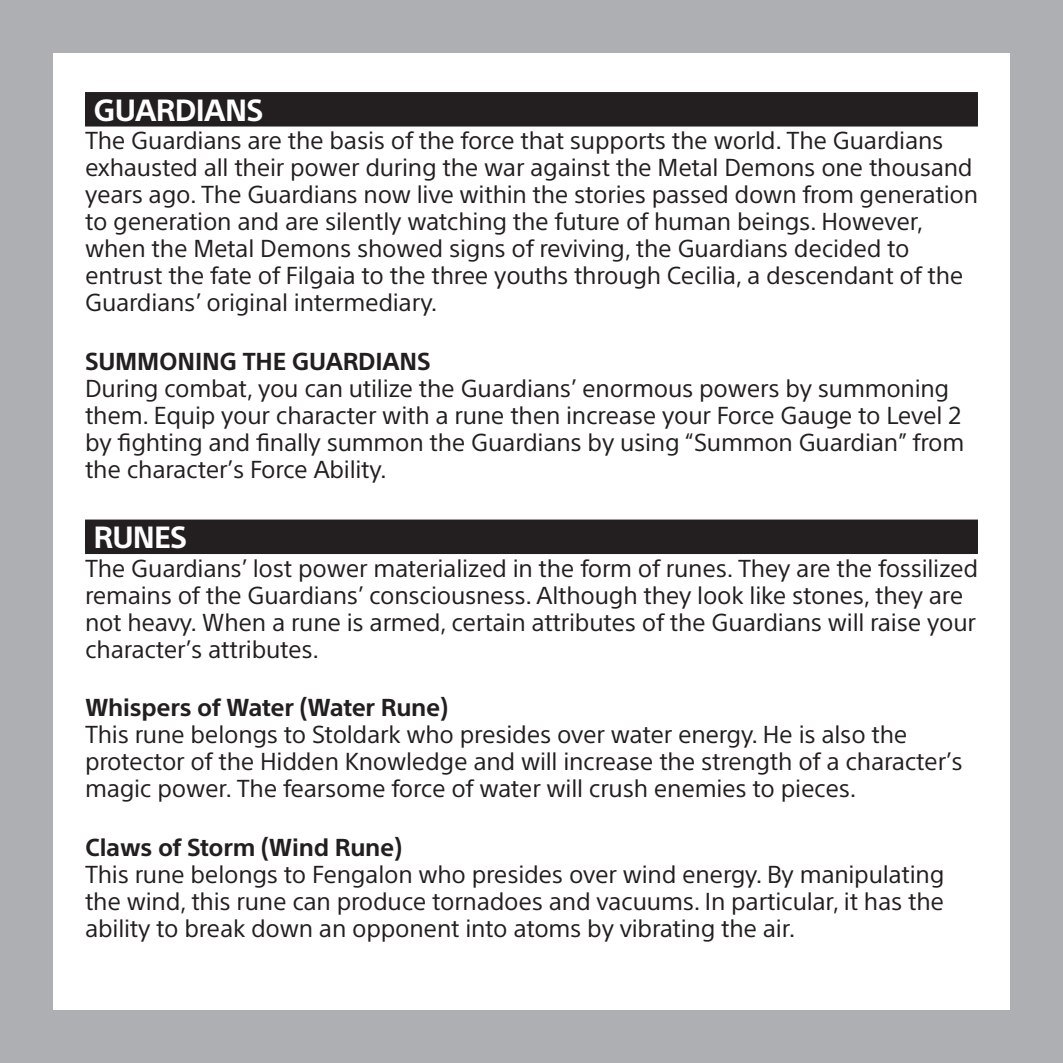
<style>
.page{position:relative;width:1063px;height:1063px;background:#aeafb3}
.page>*{position:absolute;margin:0;border:0;box-sizing:border-box;transform-origin:0 0}
.STANDFIRST_RULES{font:700 30px "SST Pro";letter-spacing:-.025em;color:#fff}
.BODY_COPY{font:24px/27px "SST Pro";letter-spacing:-.01em;color:#231f20}
.BOLD{font:700 24px "SST Pro";letter-spacing:-.01em;color:#231f20}
</style>
<div class="page">
<div style="left:53px;top:53px;width:957px;height:957px;background:#fff"></div>
<div style="left:85px;top:92px;width:893px;height:30px;background:#231f20"></div>
<div style="left:85px;top:97px;width:893px;height:30px;background:#231f20"></div>
<div style="left:85px;top:520px;width:893px;height:30px;background:#231f20"></div>
<div style="left:85px;top:524px;width:893px;height:30px;background:#231f20"></div>
<p class="STANDFIRST_RULES" style="left:94px;top:92px;width:171px">GUARDIANS</p>
<p class="BODY_COPY" style="left:85px;top:127px;width:894px">The Guardians are the basis of the force that supports the world. The Guardians exhausted all their power during the war against the Metal Demons one thousand years ago. The Guardians now live within the stories passed down from generation to generation and are silently watching the future of human beings. However, when the Metal Demons showed signs of reviving, the Guardians decided to entrust the fate of Filgaia to the three youths through Cecilia, a descendant of the Guardians’ original intermediary.</p>
<p class="BOLD" style="left:85px;top:347px;width:347px">SUMMONING THE GUARDIANS</p>
<p class="BODY_COPY" style="left:85px;top:374px;width:881px">During combat, you can utilize the Guardians’ enormous powers by summoning them. Equip your character with a rune then increase your Force Gauge to Level 2 by fighting and finally summon the Guardians by using “Summon Guardian” from the character’s Force Ability.</p>
<p class="STANDFIRST_RULES" style="left:94px;top:520px;width:95px">RUNES</p>
<p class="BODY_COPY" style="left:85px;top:554px;width:895px">The Guardians’ lost power materialized in the form of runes. They are the fossilized remains of the Guardians’ consciousness. Although they look like stones, they are not heavy. When a rune is armed, certain attributes of the Guardians will raise your character’s attributes.</p>
<p class="BOLD" style="left:85px;top:693px;width:365px">Whispers of Water (Water Rune)</p>
<p class="BODY_COPY" style="left:85px;top:721px;width:879px">This rune belongs to Stoldark who presides over water energy. He is also the protector of the Hidden Knowledge and will increase the strength of a character’s magic power. The fearsome force of water will crush enemies to pieces.</p>
<p class="BOLD" style="left:85px;top:833px;width:319px">Claws of Storm (Wind Rune)</p>
<p class="BODY_COPY" style="left:85px;top:860px;width:861px;text-align:justify">This rune belongs to Fengalon who presides over wind energy. By manipulating the wind, this rune can produce tornadoes and vacuums. In particular, it has the ability to break down an opponent into atoms by vibrating the air.</p>
</div>
